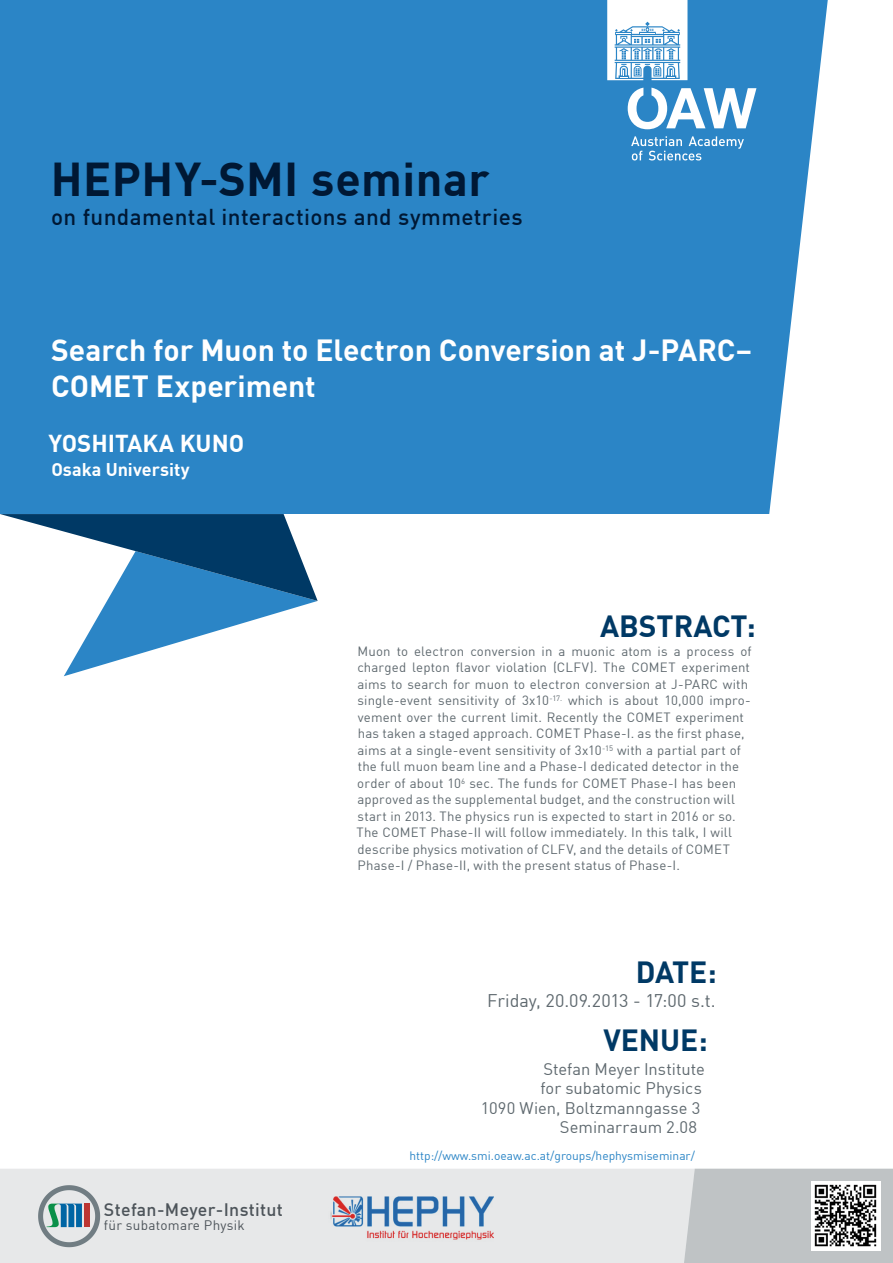
<style>
.page{position:relative;width:893px;height:1263px;background:#fff}
.page>*{position:absolute;margin:0;border:0;box-sizing:border-box;transform-origin:0 0}
.t1{font:700 46.5px "DIN Offc";letter-spacing:.01em;color:#001834}
.t2{font:700 30px/36px "DIN Offc";letter-spacing:-.005em;color:#fff}
.t3{font:700 30px "DIN Offc";color:#003965}
.t4{font:700 24px "DIN Offc";color:#fff}
.t5{font:500 22.5px "DIN Offc";letter-spacing:.015em;color:#001834}
.t6{font:18px "DIN Offc";letter-spacing:-.005em;color:#5f696f}
.t7{font:700 18px "DIN Offc";color:#fff}
.t8{font:500 17.7px "DIN Offc";letter-spacing:.02em;color:#4d545a}
.t9{font:16.5px "DIN Offc";color:#5f696f}
.t10{font:13.5px "DIN Offc";letter-spacing:.02em;color:#4d545a}
.t11{font:13.2px/16.5px "DIN Offc";letter-spacing:.01em;color:#5f696f}
.t12{font:12px "DIN Offc";color:#2b85c6}
</style>
<div class="page">
<div style="left:0;top:0;width:893px;height:514px;background:#2b85c6"></div>
<svg style="left:0;top:514px;width:318px;height:162px"></svg>
<svg style="left:682px;top:0;width:211px;height:1169px"></svg>
<div style="left:0;top:1169px;width:682px;height:94px;background:#e7e8e9"></div>
<div style="left:682px;top:1169px;width:211px;height:94px;background:#bfc3c5"></div>
<svg style="left:607px;top:0;width:80px;height:80px;background:#cae0f0"></svg>
<svg style="left:628px;top:88px;width:128px;height:41px"></svg>
<svg style="left:631px;top:136px;width:113px;height:24px"></svg>
<img style="left:328px;top:1197px;width:166px;height:50px">
<svg style="left:38px;top:1185px;width:62px;height:62px;background:#a8b6bc"></svg>
<div style="left:811px;top:1181px;width:70px;height:70px;background:#fff"></div>
<img style="left:814px;top:1184px;width:63px;height:63px">
<h1 class="t1" style="left:51px;top:149px;width:440px">HEPHY-SMI seminar</h1>
<h3 class="t5" style="left:51px;top:202px;width:473px">on fundamental interactions and symmetries</h3>
<h2 class="t2" style="left:51px;top:331px;width:703px">Search for Muon to Electron Conversion at J-PARC–<br>COMET Experiment</h2>
<h3 class="t4" style="left:48px;top:428px;width:28px">Yoshita</h3>
<h3 class="t4" style="left:143px;top:428px;width:100px">ka Kuno</h3>
<h3 class="t7" style="left:51px;top:458px;width:140px">Osaka University</h3>
<h2 class="t3" style="left:600px;top:606px;width:58px">Abstract</h2>
<h2 class="t3" style="left:746px;top:606px;width:11px">:</h2>
<p class="t11" style="left:356px;top:643px;width:397px">Muon to electron conversion in a muonic atom is a process of charged lepton flavor violation (CLFV). The COMET experiment aims to search for muon to electron conversion at J-PARC with single-event sensitivity of 3x10<sup>-17.</sup> which is about 10,000 impro&shy;vement over the current limit. Recently the COMET experiment has taken a staged approach. COMET Phase-I. as the first phase, aims at a single-event sensitivity of 3x10<sup>-15</sup> with a partial part of the full muon beam line and a Phase-I dedicated detector in the order of about 10<sup>6</sup> sec. The funds for COMET Phase-I has been approved as the supplemental budget, and the construction will start in 2013. The physics run is expected to start in 2016 or so.<br>The COMET Phase-II will follow immediately. In this talk, I will describe physics motivation of CLFV, and the details of COMET Phase-I / Phase-II, with the present status of Phase-I.</p>
<h3 class="t8" style="left:104px;top:1198px;width:181px">Stefan-Meyer-Institut</h3>
<p class="t10" style="left:104px;top:1217px;width:142px">für subatomare Physik</p>
<h2 class="t3" style="left:636px;top:952px;width:83px">date :</h2>
<h3 class="t6" style="left:487px;top:989px;width:230px">Friday, 20.09.2013 - 17:00 s.t.</h3>
<h2 class="t3" style="left:603px;top:1020px;width:106px">venue:</h2>
<p class="t9" style="left:543px;top:1058px;width:163px">Stefan Meyer Institute</p>
<p class="t9" style="left:540px;top:1078px;width:163px">for subatomic Physics</p>
<p class="t9" style="left:481px;top:1097px;width:221px">1090 Wien, Boltzmanngasse 3</p>
<p class="t9" style="left:560px;top:1117px;width:139px">Seminarraum 2.08</p>
<p class="t12" style="left:409px;top:1148px;width:287px">http://www.smi.oeaw.ac.at/groups/hephysmiseminar/</p>
</div>
